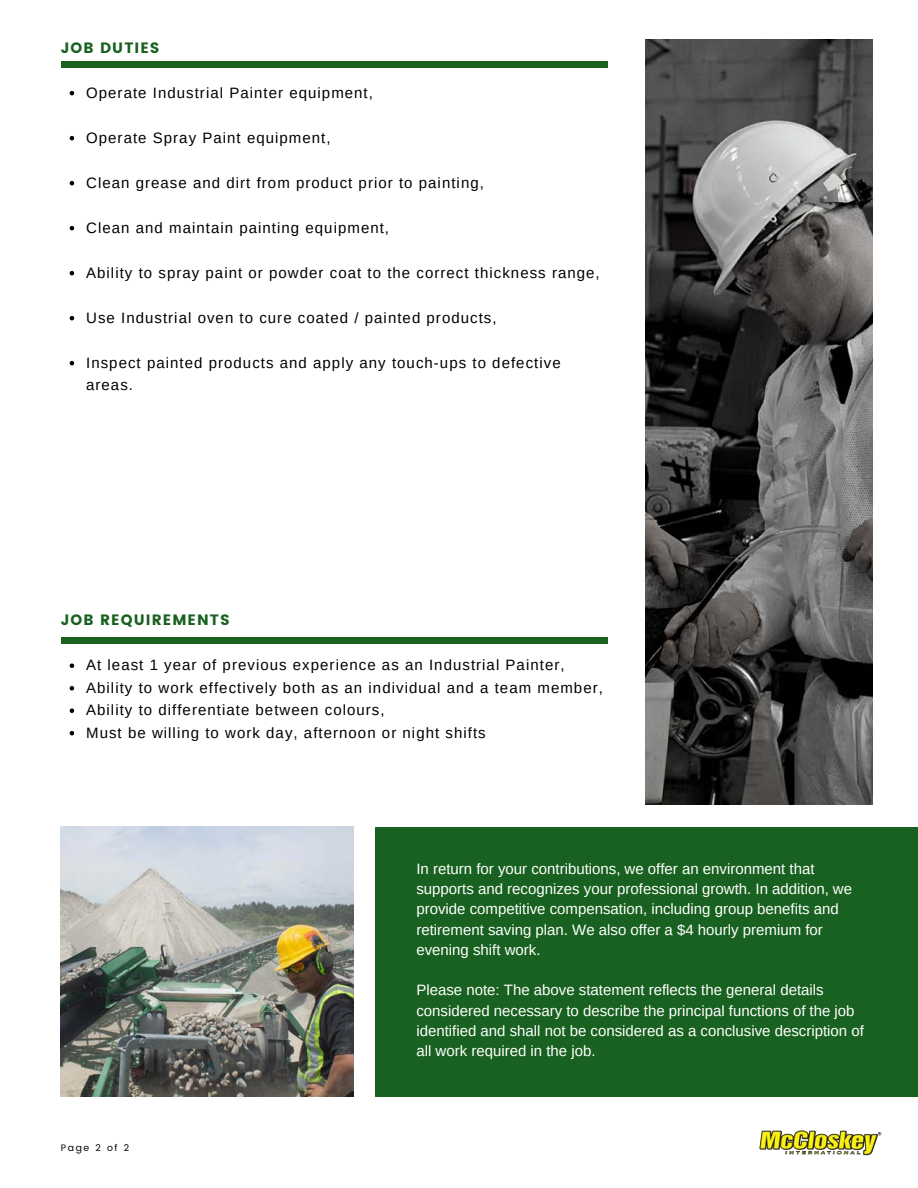
<style>
.page{position:relative;width:918px;height:1188px;background:#fff}
.page>*{position:absolute;margin:0;border:0;box-sizing:border-box;transform-origin:0 0}
.t1{font:15px/22.5px "Arimo";letter-spacing:.07em;color:#000}
.t2{font:15px/20.2px "Arimo";color:#fff}
.t3{font:15px "Poppins";letter-spacing:.07em;color:#196120}
.t4{font:9.3px "Poppins";letter-spacing:.18em;color:#000}
</style>
<div class="page">
<div style="left:375px;top:827px;width:543px;height:270px;background:#196120"></div>
<img style="left:61px;top:827px;width:292px;height:270px">
<img style="left:645px;top:40px;width:228px;height:765px">
<svg style="left:70px;top:91px;width:4px;height:4px"></svg>
<svg style="left:70px;top:136px;width:4px;height:4px"></svg>
<svg style="left:70px;top:181px;width:4px;height:4px"></svg>
<svg style="left:70px;top:226px;width:4px;height:4px"></svg>
<svg style="left:70px;top:271px;width:4px;height:4px"></svg>
<svg style="left:70px;top:316px;width:4px;height:4px"></svg>
<svg style="left:70px;top:361px;width:4px;height:4px"></svg>
<svg style="left:70px;top:663px;width:4px;height:5px"></svg>
<svg style="left:70px;top:686px;width:4px;height:4px"></svg>
<svg style="left:70px;top:708px;width:4px;height:5px"></svg>
<svg style="left:70px;top:731px;width:4px;height:4px"></svg>
<img style="left:760px;top:1130px;width:121px;height:26px">
<div style="left:61px;top:61px;width:546px;height:7px;background:#196120"></div>
<div style="left:61px;top:637px;width:546px;height:7px;background:#196120"></div>
<p class="t3" style="left:61px;top:39px;width:101px">JOB DUTIES</p>
<p class="t1" style="left:86px;top:81px;width:288px">Operate Industrial Painter equipment,</p>
<p class="t1" style="left:86px;top:126px;width:246px">Operate Spray Paint equipment,</p>
<p class="t1" style="left:86px;top:171px;width:399px">Clean grease and dirt from product prior to painting,</p>
<p class="t1" style="left:86px;top:216px;width:304px">Clean and maintain painting equipment,</p>
<p class="t1" style="left:86px;top:261px;width:515px">Ability to spray paint or powder coat to the correct thickness range,</p>
<p class="t1" style="left:86px;top:306px;width:412px">Use Industrial oven to cure coated / painted products,</p>
<p class="t1" style="left:86px;top:351px;width:476px">Inspect painted products and apply any touch-ups to defective areas.</p>
<p class="t3" style="left:61px;top:611px;width:171px">JOB REQUIREMENTS</p>
<p class="t1" style="left:86px;top:654px;width:480px">At least 1 year of previous experience as an Industrial Painter,</p>
<p class="t1" style="left:86px;top:676px;width:518px">Ability to work effectively both as an individual and a team member,</p>
<p class="t1" style="left:86px;top:699px;width:300px">Ability to differentiate between colours,</p>
<p class="t1" style="left:86px;top:721px;width:401px">Must be willing to work day, afternoon or night shifts</p>
<p class="t4" style="left:61px;top:1142px;width:70px">Page 2 of 2</p>
<p class="t2" style="left:416px;top:858px;width:437px">In return for your contributions, we offer an environment that supports and recognizes your professional growth. In addition, we provide competitive compensation, including group benefits and retirement saving plan. We also offer a $4 hourly premium for evening shift work.</p>
<p class="t2" style="left:416px;top:980px;width:449px">Please note: The above statement reflects the general details considered necessary to describe the principal functions of the job identified and shall not be considered as a conclusive description of all work required in the job.</p>
</div>
